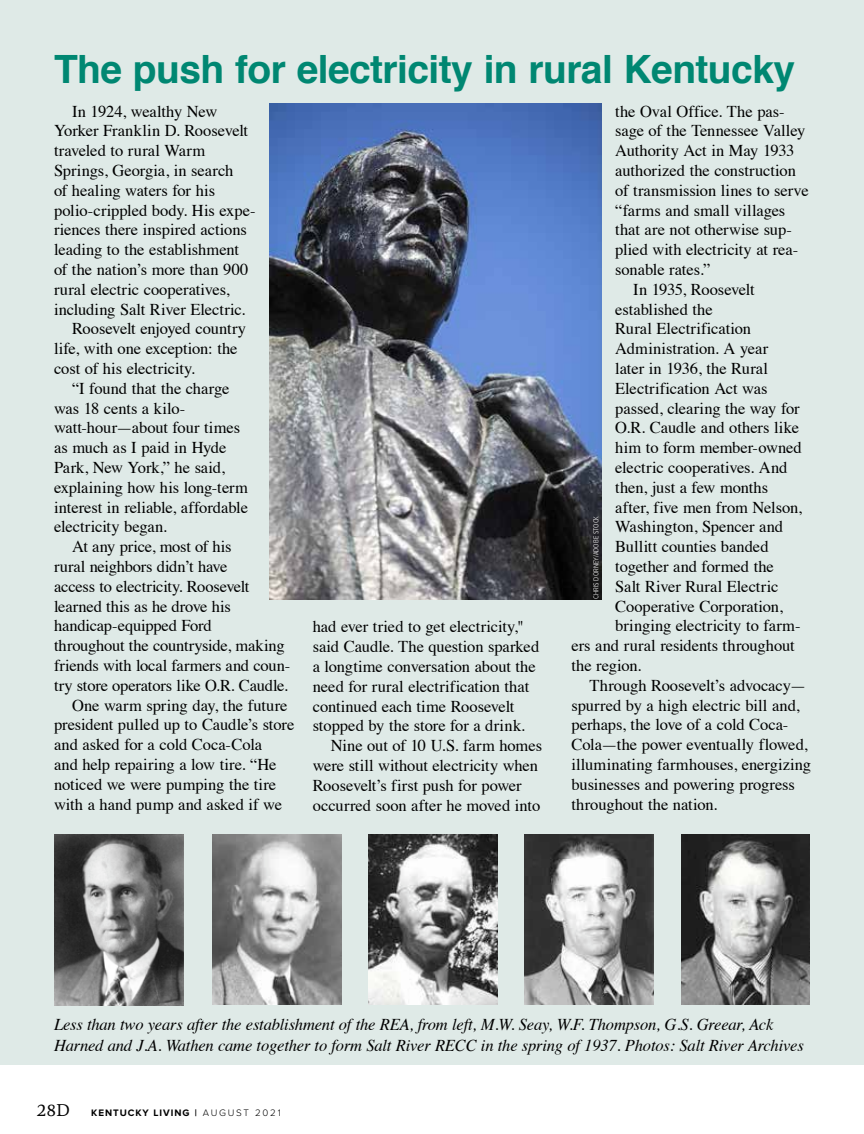
<style>
.page{position:relative;width:864px;height:1134px;background:#fff}
.page>*{position:absolute;margin:0;border:0;box-sizing:border-box;transform-origin:0 0}
.t1{font:700 39px "Helvetica";letter-spacing:-.015em;color:#008772}
.t2{font:18px "Ashbury";color:#000}
.t3{font:16.5px "Times";letter-spacing:-.005em;color:#000}
.t4{font:italic 16.5px/21px "Times";letter-spacing:-.01em;color:#000}
.t5{font:700 9.75px "Proxima Nova";letter-spacing:.1em;color:#000}
.t6{font:300 7.5px "Proxima Nova Cond";color:#fff}
.s1{font-weight:300}
</style>
<div class="page">
<div style="left:0;top:0;width:864px;height:1064px;background:#dfeae7"></div>
<img style="left:270px;top:104px;width:332px;height:495px">
<img style="left:525px;top:835px;width:129px;height:170px">
<img style="left:368px;top:835px;width:130px;height:170px">
<img style="left:681px;top:835px;width:129px;height:170px">
<img style="left:54px;top:834px;width:130px;height:171px">
<img style="left:212px;top:835px;width:129px;height:170px">
<h1 class="t1" style="left:54px;top:38px;width:743px">The push for electricity in rural Kentucky</h1>
<p class="t3" style="left:72px;top:96px;width:147px">In 1924, wealthy New</p>
<p class="t3" style="left:54px;top:115px;width:196px">Yorker Franklin D. Roosevelt</p>
<p class="t3" style="left:54px;top:135px;width:153px">traveled to rural Warm</p>
<p class="t3" style="left:54px;top:155px;width:181px">Springs, Georgia, in search</p>
<p class="t3" style="left:54px;top:175px;width:163px">of healing waters for his</p>
<p class="t3" style="left:54px;top:195px;width:203px">polio-crippled body. His expe-</p>
<p class="t3" style="left:54px;top:214px;width:194px">riences there inspired actions</p>
<p class="t3" style="left:54px;top:234px;width:187px">leading to the establishment</p>
<p class="t3" style="left:54px;top:254px;width:196px">of the nation’s more than 900</p>
<p class="t3" style="left:54px;top:274px;width:177px">rural electric cooperatives,</p>
<p class="t3" style="left:54px;top:294px;width:193px">including Salt River Electric.</p>
<p class="t3" style="left:72px;top:313px;width:176px">Roosevelt enjoyed country</p>
<p class="t3" style="left:54px;top:333px;width:185px">life, with one exception: the</p>
<p class="t3" style="left:54px;top:353px;width:142px">cost of his electricity.</p>
<p class="t3" style="left:72px;top:373px;width:159px">“I found that the charge</p>
<p class="t3" style="left:54px;top:393px;width:133px">was 18 cents a kilo-</p>
<p class="t3" style="left:54px;top:412px;width:188px">watt-hour—about four times</p>
<p class="t3" style="left:54px;top:432px;width:174px">as much as I paid in Hyde</p>
<p class="t3" style="left:54px;top:452px;width:172px">Park, New York,” he said,</p>
<p class="t3" style="left:54px;top:472px;width:195px">explaining how his long-term</p>
<p class="t3" style="left:54px;top:492px;width:196px">interest in reliable, affordable</p>
<p class="t3" style="left:54px;top:511px;width:115px">electricity began.</p>
<p class="t3" style="left:72px;top:531px;width:161px">At any price, most of his</p>
<p class="t3" style="left:54px;top:551px;width:175px">rural neighbors didn’t have</p>
<p class="t3" style="left:54px;top:571px;width:197px">access to electricity. Roosevelt</p>
<p class="t3" style="left:54px;top:591px;width:178px">learned this as he drove his</p>
<p class="t3" style="left:54px;top:610px;width:159px">handicap-equipped Ford</p>
<p class="t3" style="left:54px;top:630px;width:232px">throughout the countryside, making</p>
<p class="t3" style="left:54px;top:650px;width:238px">friends with local farmers and coun-</p>
<p class="t3" style="left:54px;top:670px;width:235px">try store operators like O.R. Caudle.</p>
<p class="t3" style="left:72px;top:690px;width:217px">One warm spring day, the future</p>
<p class="t3" style="left:54px;top:709px;width:242px">president pulled up to Caudle’s store</p>
<p class="t3" style="left:54px;top:729px;width:210px">and asked for a cold Coca-Cola</p>
<p class="t3" style="left:54px;top:749px;width:224px">and help repairing a low tire. “He</p>
<p class="t3" style="left:54px;top:769px;width:224px">noticed we were pumping the tire</p>
<p class="t3" style="left:54px;top:789px;width:230px">with a hand pump and asked if we</p>
<p class="t3" style="left:615px;top:96px;width:171px">the Oval Office. The pas-</p>
<p class="t3" style="left:615px;top:115px;width:192px">sage of the Tennessee Valley</p>
<p class="t3" style="left:615px;top:135px;width:181px">Authority Act in May 1933</p>
<p class="t3" style="left:615px;top:155px;width:182px">authorized the construction</p>
<p class="t3" style="left:615px;top:175px;width:195px">of transmission lines to serve</p>
<p class="t3" style="left:615px;top:195px;width:172px">“farms and small villages</p>
<p class="t3" style="left:615px;top:214px;width:178px">that are not otherwise sup-</p>
<p class="t3" style="left:615px;top:234px;width:185px">plied with electricity at rea-</p>
<p class="t3" style="left:615px;top:254px;width:97px">sonable rates.”</p>
<p class="t3" style="left:633px;top:274px;width:123px">In 1935, Roosevelt</p>
<p class="t3" style="left:615px;top:294px;width:99px">established the</p>
<p class="t3" style="left:615px;top:313px;width:137px">Rural Electrification</p>
<p class="t3" style="left:615px;top:333px;width:155px">Administration. A year</p>
<p class="t3" style="left:615px;top:353px;width:154px">later in 1936, the Rural</p>
<p class="t3" style="left:615px;top:373px;width:154px">Electrification Act was</p>
<p class="t3" style="left:615px;top:393px;width:186px">passed, clearing the way for</p>
<p class="t3" style="left:615px;top:412px;width:185px">O.R. Caudle and others like</p>
<p class="t3" style="left:615px;top:432px;width:188px">him to form member-owned</p>
<p class="t3" style="left:615px;top:452px;width:174px">electric cooperatives. And</p>
<p class="t3" style="left:615px;top:472px;width:155px">then, just a few months</p>
<p class="t3" style="left:615px;top:492px;width:188px">after, five men from Nelson,</p>
<p class="t3" style="left:615px;top:511px;width:169px">Washington, Spencer and</p>
<p class="t3" style="left:615px;top:531px;width:155px">Bullitt counties banded</p>
<p class="t3" style="left:615px;top:551px;width:160px">together and formed the</p>
<p class="t3" style="left:615px;top:571px;width:165px">Salt River Rural Electric</p>
<p class="t3" style="left:615px;top:591px;width:169px">Cooperative Corporation,</p>
<p class="t3" style="left:615px;top:610px;width:187px">bringing electricity to farm-</p>
<p class="t3" style="left:571px;top:630px;width:225px">ers and rural residents throughout</p>
<p class="t3" style="left:571px;top:650px;width:71px">the region.</p>
<p class="t3" style="left:589px;top:670px;width:218px">Through Roosevelt’s advocacy—</p>
<p class="t3" style="left:571px;top:690px;width:230px">spurred by a high electric bill and,</p>
<p class="t3" style="left:571px;top:709px;width:218px">perhaps, the love of a cold Coca-</p>
<p class="t3" style="left:571px;top:729px;width:238px">Cola—the power eventually flowed,</p>
<p class="t3" style="left:571px;top:749px;width:241px">illuminating farmhouses, energizing</p>
<p class="t3" style="left:571px;top:769px;width:225px">businesses and powering progress</p>
<p class="t3" style="left:571px;top:789px;width:147px">throughout the nation.</p>
<p class="t6" style="left:590px;top:599px;width:85px;rotate:-90deg">CHRIS DORNEY/ADOBE STOCK</p>
<p class="t3" style="left:313px;top:611px;width:213px">had ever tried to get electricity,"</p>
<p class="t3" style="left:313px;top:631px;width:228px">said Caudle. The question sparked</p>
<p class="t3" style="left:313px;top:651px;width:225px">a longtime conversation about the</p>
<p class="t3" style="left:313px;top:671px;width:218px">need for rural electrification that</p>
<p class="t3" style="left:313px;top:691px;width:203px">continued each time Roosevelt</p>
<p class="t3" style="left:313px;top:710px;width:214px">stopped by the store for a drink.</p>
<p class="t3" style="left:331px;top:730px;width:213px">Nine out of 10 U.S. farm homes</p>
<p class="t3" style="left:313px;top:750px;width:227px">were still without electricity when</p>
<p class="t3" style="left:313px;top:770px;width:210px">Roosevelt’s first push for power</p>
<p class="t3" style="left:313px;top:790px;width:229px">occurred soon after he moved into</p>
<p class="t4" style="left:54px;top:1013px;width:751px">Less than two years after the establishment of the REA, from left, M.W. Seay, W.F. Thompson, G.S. Greear, Ack<br>Harned and J.A. Wathen came together to form Salt River RECC in the spring of 1937. Photos: Salt River Archives</p>
<p class="t2" style="left:37px;top:1099px;width:35px">28D</p>
<p class="t5" style="left:91px;top:1107px;width:191px">KENTUCKY LIVING | <span class="s1">AUGUST 2021</span></p>
</div>
